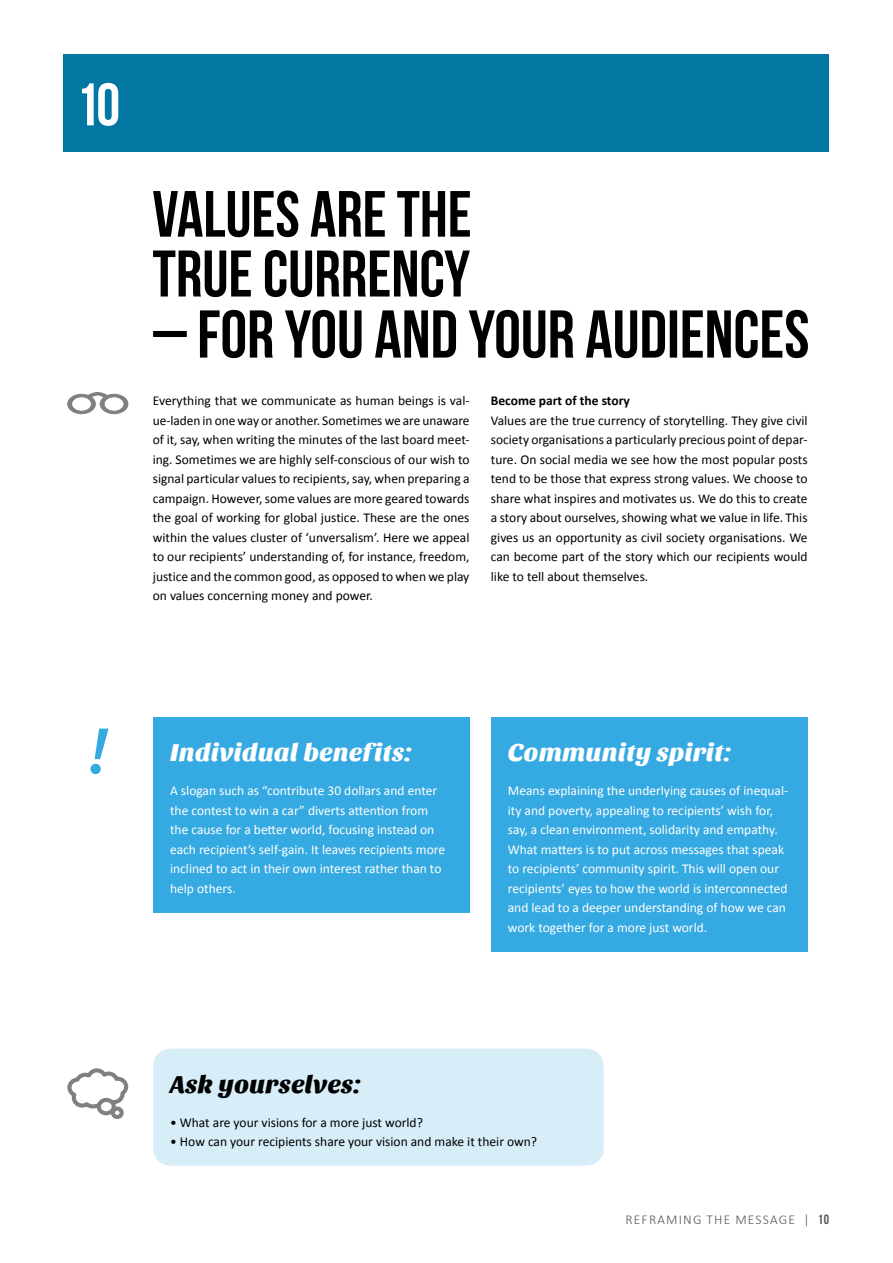
<style>
.page{position:relative;width:893px;height:1263px;background:#fff}
.page>*{position:absolute;margin:0;border:0;box-sizing:border-box;transform-origin:0 0}
.t1{font:60px "Bebas Neue";color:#fff}
.t2{font:25.5px "Sansita One";color:#fff}
.t3{font:25.5px "Sansita One";color:#000}
.t4{font:13.5px/19.5px "Calibri";color:#000;text-align:justify}
.t5{font:13.5px/19.5px "Calibri";color:#fff}
.t6{font:300 13.5px "Calibri";letter-spacing:.09em;color:#565656}
.t7{font:700 13.5px "Calibri";color:#000}
.s1{font-family:"Bebas Neue";font-weight:400}
</style>
<div class="page">
<div style="left:64px;top:54px;width:765px;height:98px;background:#0177a2"></div>
<div style="left:153px;top:1049px;width:451px;height:117px;background:#d7eef9;border-radius:18px"></div>
<div style="left:111px;top:1106px;width:13px;height:13px;border:4px solid #000;border-radius:50%"></div>
<svg style="left:67px;top:1068px;width:61px;height:47px"></svg>
<div style="left:153px;top:717px;width:317px;height:195px;background:#35a9e1"></div>
<div style="left:491px;top:717px;width:317px;height:234px;background:#35a9e1"></div>
<svg style="left:90px;top:729px;width:19px;height:45px"></svg>
<svg style="left:67px;top:392px;width:61px;height:22px"></svg>
<svg style="left:153px;top:310px;width:655px;height:48px"></svg>
<svg style="left:153px;top:250px;width:317px;height:47px"></svg>
<svg style="left:153px;top:191px;width:317px;height:46px"></svg>
<h1 class="t1" style="left:75px;top:72px;width:46px">10</h1>
<p class="t4" style="left:153px;top:391px;width:318px">Everything that we communicate as human beings is val&shy;ue-laden in one way or another. Sometimes we are unaware of it, say, when writing the minutes of the last board meet&shy;ing. Sometimes we are highly self-conscious of our wish to signal particular values to recipients, say, when preparing a campaign. H owever, some values are more geared towards the goal of working for global justice. These are the ones within the values cluster of ‘unversalism’. Here we appeal to our recipients’ understanding of, for instance, freedom, justice and the common good, as opposed to when we play on values concerning money and power.</p>
<p class="t7" style="left:491px;top:392px;width:141px">Become part of the story</p>
<p class="t4" style="left:491px;top:410px;width:318px">Values are the true currency of storytelling. They give civil society organisations a particularly precious point of depar&shy;ture. On social media we see how the most popular posts tend to be those that express strong values. We choose to share what inspires and motivates us. We do this to create a story about ourselves, showing what we value in life. This gives us an opportunity as civil society organisations. We can become part of the story which our recipients would like to tell about themselves.</p>
<h2 class="t2" style="left:170px;top:738px;width:243px">Individual benefits:</h2>
<p class="t5" style="left:170px;top:781px;width:277px">A slogan such as “contribute 30 dollars and enter the contest to win a car” diverts attention from the cause for a better world, focusing instead on each recipient’s self-gain. It leaves recipients more inclined to act in their own interest rather than to help others.</p>
<h2 class="t2" style="left:508px;top:738px;width:225px">Community spirit:</h2>
<p class="t5" style="left:508px;top:781px;width:282px">Means explaining the underlying causes of inequal&shy;ity and poverty, appealing to recipients’ wish for, say, a clean environment, solidarity and empathy.<br>What matters is to put across messages that speak to recipients’ community spirit. This will open our recipients’ eyes to how the world is interconnected and lead to a deeper understanding of how we can work together for a more just world.</p>
<h2 class="t3" style="left:170px;top:1070px;width:193px">Ask yourselves:</h2>
<p class="t4" style="left:170px;top:1112px;width:254px">• What are your visions for a more just world?</p>
<p class="t4" style="left:170px;top:1132px;width:369px">• How can your recipients share your vision and make it their own?</p>
<p class="t6" style="left:625px;top:1211px;width:205px">REFRAMING THE MESSAGE | <span class="s1">10</span></p>
</div>
